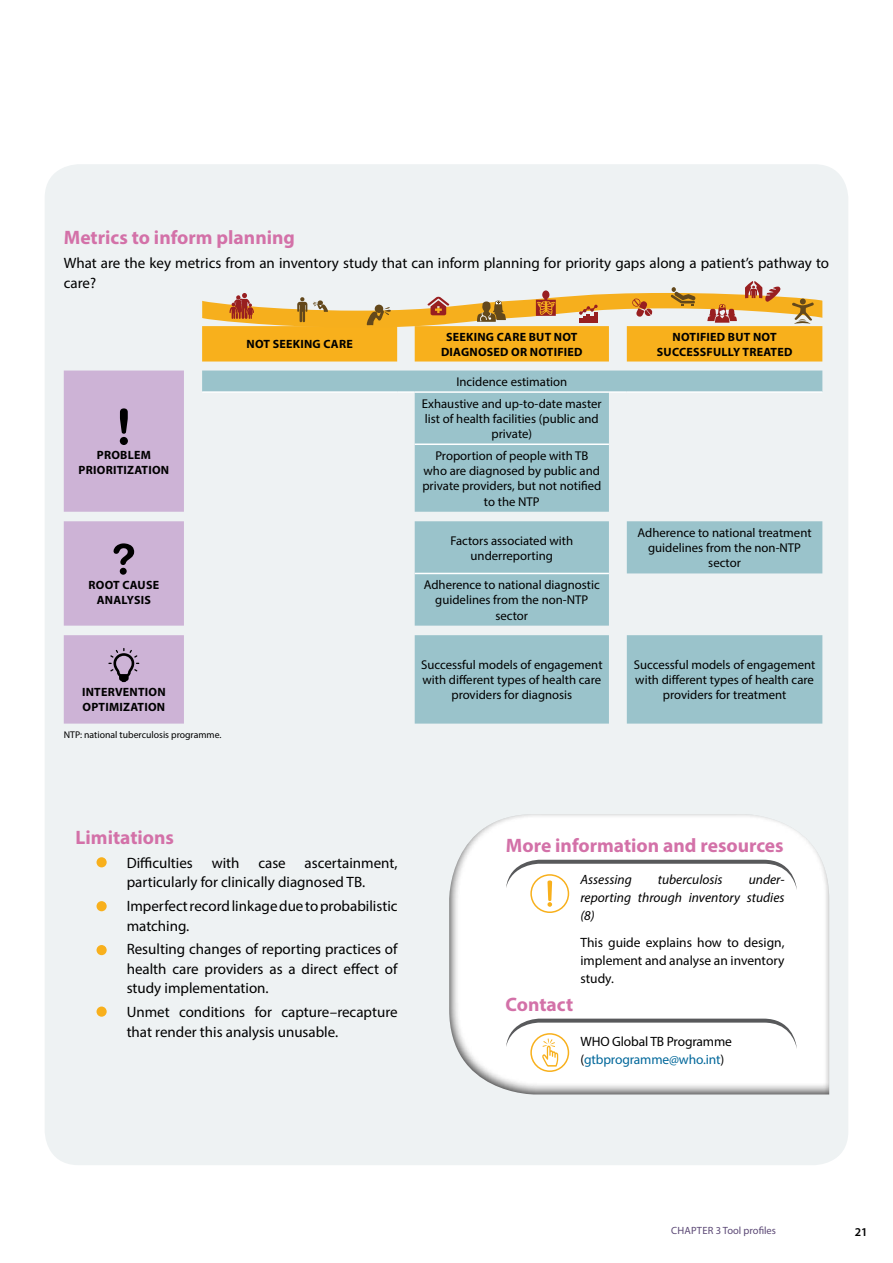
<style>
.page{position:relative;width:893px;height:1263px;background:#fff}
.page>*{position:absolute;margin:0;border:0;box-sizing:border-box;transform-origin:0 0}
.t1{font:700 19.5px "Myriad Pro";color:#d371a8}
.t2{font:15px/19.5px "Myriad Pro";color:#000}
.t3{font:13.5px/18px "Myriad Pro";letter-spacing:-.005em;color:#000;text-align:justify}
.t4{font:italic 13.5px/18px "Myriad Pro";color:#000;text-align:justify}
.t5{font:12.75px/15.3px "Myriad Pro";color:#000;text-align:center}
.t6{font:700 12px/14.4px "Myriad Pro";letter-spacing:.02em;color:#000;text-align:center}
.t7{font:600 12px "Myriad Pro";color:#000}
.t8{font:10.5px "Myriad Pro";color:#5b4875}
.t9{font:9.75px "Myriad Pro";color:#000}
.s1{color:#01679a}
</style>
<div class="page">
<div style="left:45px;top:164px;width:803px;height:1001px;background:#eef2f3;border-radius:34px"></div>
<div style="left:448px;top:814px;width:383px;height:282px;background:#000;opacity:.75"></div>
<div style="left:530px;top:874px;width:39px;height:39px;border:2px solid #f8b01c;border-radius:50%"></div>
<div style="left:530px;top:1033px;width:39px;height:39px;border:2px solid #f8b01c;border-radius:50%"></div>
<svg style="left:506px;top:860px;width:291px;height:47px"></svg>
<svg style="left:506px;top:1018px;width:291px;height:48px"></svg>
<svg style="left:202px;top:370px;width:620px;height:354px"></svg>
<hr style="left:202px;top:391px;width:195px;height:2px;background:#fff">
<svg style="left:397px;top:391px;width:18px;height:2px"></svg>
<hr style="left:415px;top:391px;width:194px;height:2px;background:#fff">
<svg style="left:609px;top:391px;width:18px;height:2px"></svg>
<hr style="left:627px;top:391px;width:195px;height:2px;background:#fff">
<hr style="left:415px;top:443px;width:194px;height:2px;background:#fff">
<hr style="left:415px;top:573px;width:194px;height:1px;background:#fff">
<svg style="left:64px;top:370px;width:120px;height:354px"></svg>
<svg style="left:202px;top:281px;width:620px;height:80px"></svg>
<div style="left:97px;top:857px;width:10px;height:10px;background:#f8b01c;border-radius:50%"></div>
<div style="left:97px;top:901px;width:10px;height:10px;background:#f8b01c;border-radius:50%"></div>
<div style="left:97px;top:945px;width:10px;height:10px;background:#f8b01c;border-radius:50%"></div>
<div style="left:97px;top:1006px;width:10px;height:11px;background:#f8b01c;border-radius:50%"></div>
<h1 class="t1" style="left:64px;top:225px;width:233px">Metrics to inform planning</h1>
<p class="t2" style="left:64px;top:253px;width:767px">What are the key metrics from an inventory study that can inform planning for priority gaps along a patient’s pathway to care?</p>
<p class="t6" style="left:79px;top:448px;width:92px">PROBLEM<br>PRIORITIZATION</p>
<p class="t6" style="left:89px;top:577px;width:72px">ROOT CAUSE<br>ANALYSIS</p>
<p class="t6" style="left:82px;top:685px;width:85px;text-align:left">INTERVENTION<br>OPTIMIZATION</p>
<p class="t9" style="left:64px;top:729px;width:159px">NTP: national tuberculosis programme.</p>
<p class="t6" style="left:246px;top:337px;width:108px">NOT SEEKING CARE</p>
<p class="t6" style="left:441px;top:329px;width:143px">SEEKING CARE BUT NOT<br>DIAGNOSED OR NOTIFIED</p>
<p class="t6" style="left:657px;top:329px;width:137px">NOTIFIED BUT NOT<br>SUCCESSFULLY TREATED</p>
<p class="t5" style="left:422px;top:371px;width:181px;line-height:21.6px">Incidence estimation<br>Exhaustive and up-to-date master</p>
<p class="t5" style="left:425px;top:411px;width:175px">list of health facilities (public and private)</p>
<p class="t5" style="left:422px;top:448px;width:180px">Proportion of people with TB who are diagnosed by public and private providers, but not notified to the NTP</p>
<p class="t5" style="left:450px;top:532px;width:124px">Factors associated with underreporting</p>
<p class="t5" style="left:638px;top:525px;width:175px">Adherence to national treatment guidelines from the non-NTP sector</p>
<p class="t5" style="left:424px;top:577px;width:178px">Adherence to national diagnostic guidelines from the non-NTP sector</p>
<p class="t5" style="left:421px;top:657px;width:183px">Successful models of engagement with different types of health care providers for diagnosis</p>
<p class="t5" style="left:634px;top:657px;width:183px">Successful models of engagement with different types of health care providers for treatment</p>
<h1 class="t1" style="left:76px;top:825px;width:100px">Limitations</h1>
<p class="t2" style="left:100px;top:853px;width:95px">• Difficulties</p>
<p class="t2" style="left:212px;top:853px;width:29px">with</p>
<p class="t2" style="left:258px;top:853px;width:29px">case</p>
<p class="t2" style="left:127px;top:853px;width:272px;text-indent:178px">ascertainment, particularly for clinically diagnosed TB.</p>
<p class="t2" style="left:127px;top:896px;width:272px;text-indent:-27px">• Imperfect record linkage due to probabilistic matching.</p>
<p class="t2" style="left:127px;top:939px;width:272px;text-align:justify;text-indent:-27px">• Resulting changes of reporting practices of health care providers as a direct effect of study implementation.</p>
<p class="t2" style="left:127px;top:1002px;width:272px;text-indent:-27px">• Unmet conditions for capture–recapture that render this analysis unusable.</p>
<h1 class="t1" style="left:506px;top:833px;width:279px">More information and resources</h1>
<p class="t4" style="left:580px;top:870px;width:53px">Assessing</p>
<p class="t4" style="left:658px;top:870px;width:66px">tuberculosis</p>
<p class="t4" style="left:580px;top:870px;width:206px;text-indent:168px">under&shy;reporting through inventory studies (8)</p>
<p class="t3" style="left:580px;top:933px;width:206px">This guide explains how to design, implement and analyse an inventory study.</p>
<h1 class="t1" style="left:506px;top:992px;width:69px">Contact</h1>
<p class="t3" style="left:580px;top:1032px;width:153px">WHO Global TB Programme (<span class="s1">gtbprogramme@who.int</span>)</p>
<p class="t8" style="left:671px;top:1224px;width:106px">CHAPTER 3 Tool profiles</p>
<p class="t7" style="left:855px;top:1224px;width:14px">21</p>
</div>
